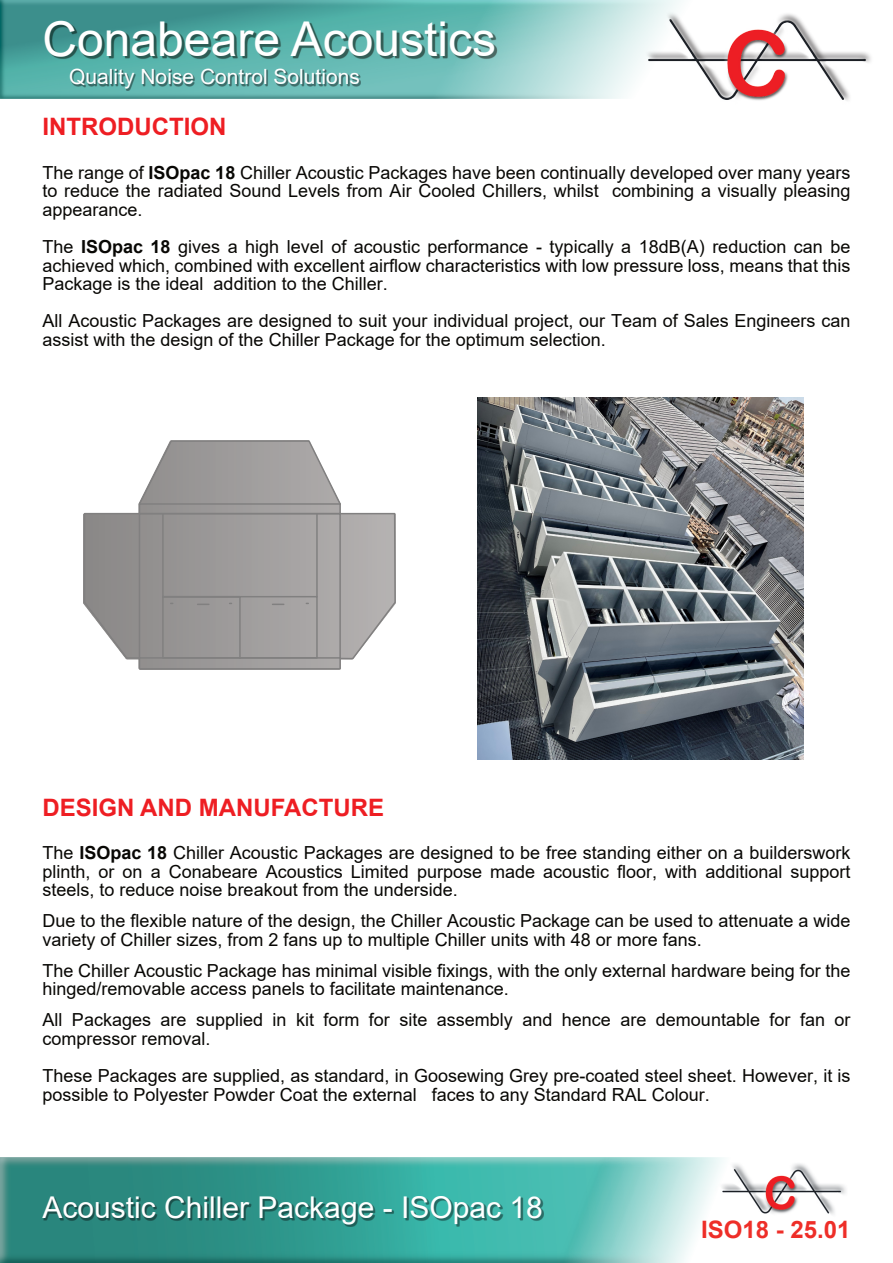
<style>
.page{position:relative;width:893px;height:1263px;background:#fff}
.page>*{position:absolute;margin:0;border:0;box-sizing:border-box;transform-origin:0 0}
.t1{font:48px "Arial";color:#fff}
.t2{font:30px "Arial";color:#fff}
.t3{font:700 24px "Arial";color:#ee1e23}
.t4{font:700 24px "Arial";color:#ee2e28}
.t5{font:21px "Arial";color:#fff}
.t6{font:18px/18.6px "Arial";color:#080704}
.s1{font-weight:700}
</style>
<div class="page">
<img style="left:0;top:1157px;width:724px;height:106px">
<img style="left:44px;top:1197px;width:499px;height:29px">
<img style="left:477px;top:397px;width:327px;height:363px">
<img style="left:716px;top:1162px;width:130px;height:58px">
<img style="left:0;top:0;width:680px;height:99px">
<img style="left:71px;top:70px;width:290px;height:21px">
<img style="left:640px;top:12px;width:231px;height:89px">
<div style="left:139px;top:657px;width:202px;height:13px;border:2px solid #818080"></div>
<svg style="left:161px;top:514px;width:157px;height:145px;background:#9d9a9a"></svg>
<div style="left:139px;top:503px;width:202px;height:11px;border:2px solid #818080"></div>
<svg style="left:83px;top:512px;width:58px;height:147px;background:#9d9b9b"></svg>
<hr style="left:316px;top:514px;width:2px;height:83px;background:#818080">
<svg style="left:138px;top:440px;width:203px;height:66px;background:#aca9a9"></svg>
<svg style="left:339px;top:512px;width:57px;height:148px"></svg>
<h1 class="t1" style="left:43px;top:21px;width:455px">Conabeare Acoustics</h1>
<p class="t5" style="left:69px;top:69px;width:292px">Quality Noise Control Solutions</p>
<h3 class="t3" style="left:43px;top:118px;width:185px">INTRODUCTION</h3>
<p class="t6" style="left:43px;top:165px;width:809px;text-align:justify">The range of <span class="s1">ISOpac 18</span> Chiller Acoustic Packages have been continually developed over many years to reduce the radiated Sound Levels from Air Cooled Chillers, whilst combining a visually pleasing appearance.</p>
<p class="t6" style="left:43px;top:239px;width:809px;text-align:justify">The <span class="s1">ISOpac 18</span> gives a high level of acoustic performance - typically a 18dB(A) reduction can be achieved which, combined with excellent airflow characteristics with low pressure loss, means that this Package is the ideal addition to the Chiller.</p>
<p class="t6" style="left:43px;top:313px;width:809px">All Acoustic Packages are designed to suit your individual project, our Team of Sales Engineers can assist with the design of the Chiller Package for the optimum selection.</p>
<h3 class="t3" style="left:43px;top:798px;width:343px">DESIGN AND MANUFACTURE</h3>
<p class="t6" style="left:43px;top:845px;width:809px;text-align:justify">The <span class="s1">ISOpac 18</span> Chiller Acoustic Packages are designed to be free standing either on a builderswork plinth, or on a Conabeare Acoustics Limited purpose made acoustic floor, with additional support steels, to reduce noise breakout from the underside.</p>
<p class="t6" style="left:43px;top:913px;width:809px">Due to the flexible nature of the design, the Chiller Acoustic Package can be used to attenuate a wide variety of Chiller sizes, from 2 fans up to multiple Chiller units with 48 or more fans.</p>
<p class="t6" style="left:43px;top:963px;width:809px">The Chiller Acoustic Package has minimal visible fixings, with the only external hardware being for the hinged/removable access panels to facilitate maintenance.</p>
<p class="t6" style="left:43px;top:1012px;width:809px">All Packages are supplied in kit form for site assembly and hence are demountable for fan or compressor removal.</p>
<p class="t6" style="left:43px;top:1068px;width:809px">These Packages are supplied, as standard, in Goosewing Grey pre-coated steel sheet. However, it is possible to Polyester Powder Coat the external faces to any Standard RAL Colour.</p>
<h2 class="t2" style="left:43px;top:1196px;width:502px">Acoustic Chiller Package - ISOpac 18</h2>
<h3 class="t4" style="left:701px;top:1220px;width:151px">ISO18 - 25.01</h3>
</div>
